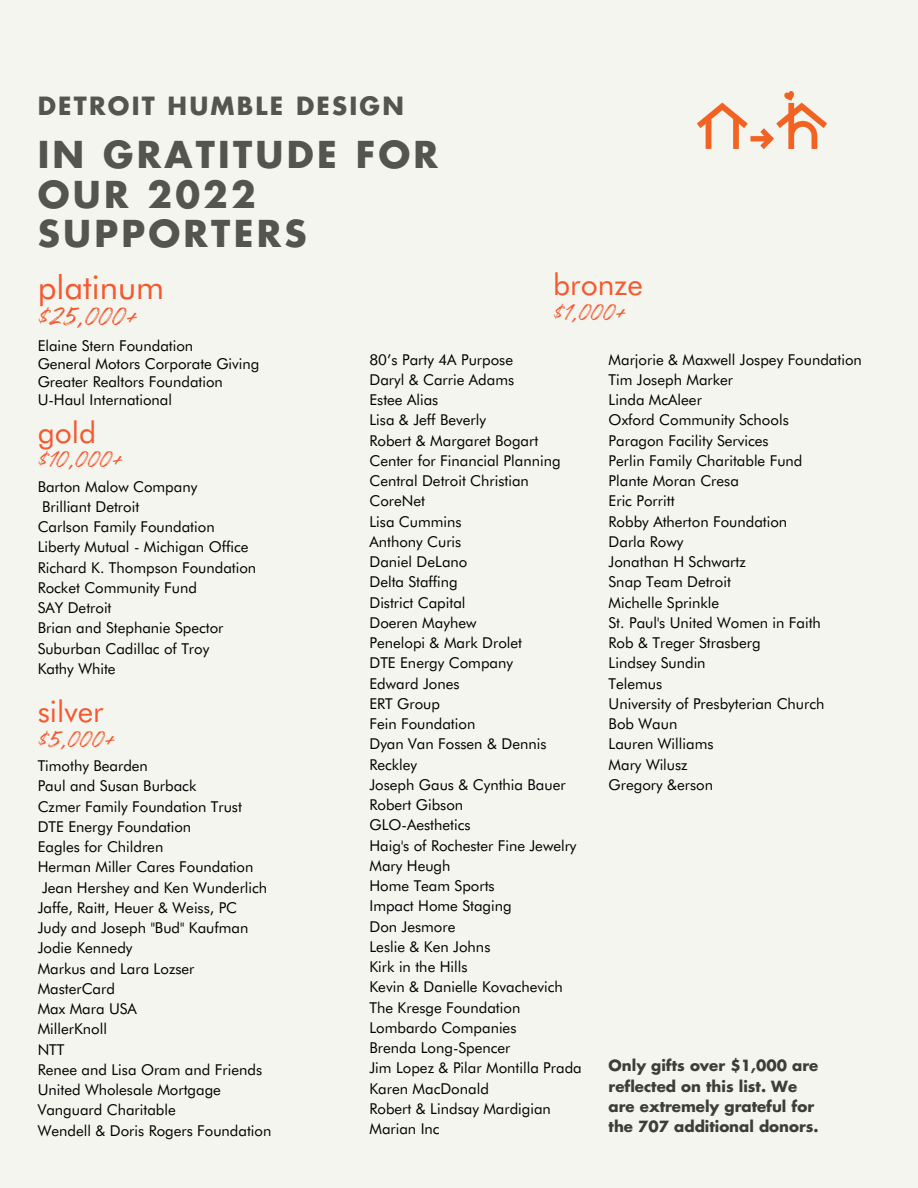
<style>
.page{position:relative;width:918px;height:1188px;background:#f5f5ef}
.page>*{position:absolute;margin:0;border:0;box-sizing:border-box;transform-origin:0 0}
.t1{font:700 36px/39.3px "Futura";letter-spacing:.09em;color:#545450}
.t2{font:33px "Futura BT";color:#f4592f}
.t3{font:30px "Futura BT";color:#f4592f}
.t4{font:30px "Authenia";color:#f4592f}
.t5{font:27px "Authenia";color:#f4592f}
.t6{font:700 24.45px "Futura";letter-spacing:.09em;color:#545450}
.t7{font:15px/20.2px "Futura BT";color:#000}
.t8{font:700 15px/20.2px "Futura";color:#3d3d39}
</style>
<div class="page">
<img style="left:698px;top:92px;width:128px;height:56px">
<p class="t6" style="left:38px;top:89px;width:368px">DETROIT HUMBLE DESIGN</p>
<p class="t1" style="left:38px;top:134px;width:402px">IN GRATITUDE FOR<br>OUR 2022<br>SUPPORTERS</p>
<p class="t2" style="left:38px;top:267px;width:128px">platinum</p>
<p class="t4" style="left:38px;top:301px;width:102px">$25,000+</p>
<p class="t7" style="left:38px;top:336px;width:157px">Elaine Stern Foundation</p>
<p class="t7" style="left:38px;top:354px;width:223px">General Motors Corporate Giving</p>
<p class="t7" style="left:38px;top:372px;width:187px">Greater Realtors Foundation</p>
<p class="t7" style="left:38px;top:390px;width:136px">U-Haul International</p>
<p class="t3" style="left:38px;top:414px;width:60px">gold</p>
<p class="t5" style="left:38px;top:446px;width:87px">$10,000+</p>
<p class="t7" style="left:38px;top:476px;width:161px">Barton Malow Company</p>
<p class="t7" style="left:42px;top:496px;width:99px">Brilliant Detroit</p>
<p class="t7" style="left:38px;top:517px;width:179px">Carlson Family Foundation</p>
<p class="t7" style="left:38px;top:537px;width:212px">Liberty Mutual - Michigan Office</p>
<p class="t7" style="left:38px;top:557px;width:220px">Richard K. Thompson Foundation</p>
<p class="t7" style="left:38px;top:577px;width:161px">Rocket Community Fund</p>
<p class="t7" style="left:38px;top:598px;width:75px">SAY Detroit</p>
<p class="t7" style="left:38px;top:618px;width:187px">Brian and Stephanie Spector</p>
<p class="t7" style="left:38px;top:638px;width:173px">Suburban Cadillac of Troy</p>
<p class="t7" style="left:38px;top:658px;width:79px">Kathy White</p>
<p class="t3" style="left:38px;top:693px;width:68px">silver</p>
<p class="t5" style="left:38px;top:725px;width:79px">$5,000+</p>
<p class="t7" style="left:38px;top:756px;width:112px">Timothy Bearden</p>
<p class="t7" style="left:38px;top:776px;width:160px">Paul and Susan Burback</p>
<p class="t7" style="left:38px;top:796px;width:206px">Czmer Family Foundation Trust</p>
<p class="t7" style="left:38px;top:816px;width:155px">DTE Energy Foundation</p>
<p class="t7" style="left:38px;top:837px;width:127px">Eagles for Children</p>
<p class="t7" style="left:38px;top:857px;width:217px">Herman Miller Cares Foundation</p>
<p class="t7" style="left:42px;top:877px;width:227px">Jean Hershey and Ken Wunderlich</p>
<p class="t7" style="left:38px;top:897px;width:201px">Jaffe, Raitt, Heuer &amp; Weiss, PC</p>
<p class="t7" style="left:38px;top:918px;width:212px">Judy and Joseph "Bud" Kaufman</p>
<p class="t7" style="left:38px;top:938px;width:96px">Jodie Kennedy</p>
<p class="t7" style="left:38px;top:958px;width:158px">Markus and Lara Lozser</p>
<p class="t7" style="left:38px;top:978px;width:79px">MasterCard</p>
<p class="t7" style="left:38px;top:999px;width:101px">Max Mara USA</p>
<p class="t7" style="left:38px;top:1019px;width:71px">MillerKnoll</p>
<p class="t7" style="left:38px;top:1039px;width:28px">NTT</p>
<p class="t7" style="left:38px;top:1059px;width:226px">Renee and Lisa Oram and Friends</p>
<p class="t7" style="left:38px;top:1080px;width:185px">United Wholesale Mortgage</p>
<p class="t7" style="left:38px;top:1100px;width:140px">Vanguard Charitable</p>
<p class="t7" style="left:38px;top:1120px;width:235px">Wendell &amp; Doris Rogers Foundation</p>
<p class="t3" style="left:553px;top:266px;width:91px">bronze</p>
<p class="t5" style="left:553px;top:298px;width:75px">$1,000+</p>
<p class="t7" style="left:369px;top:349px;width:145px">80’s Party 4A Purpose</p>
<p class="t7" style="left:369px;top:369px;width:146px">Daryl &amp; Carrie Adams</p>
<p class="t7" style="left:369px;top:390px;width:70px">Estee Alias</p>
<p class="t7" style="left:369px;top:410px;width:118px">Lisa &amp; Jeff Beverly</p>
<p class="t7" style="left:369px;top:430px;width:170px">Robert &amp; Margaret Bogart</p>
<p class="t7" style="left:369px;top:450px;width:193px">Center for Financial Planning</p>
<p class="t7" style="left:369px;top:471px;width:161px">Central Detroit Christian</p>
<p class="t7" style="left:369px;top:491px;width:57px">CoreNet</p>
<p class="t7" style="left:369px;top:511px;width:94px">Lisa Cummins</p>
<p class="t7" style="left:369px;top:531px;width:93px">Anthony Curis</p>
<p class="t7" style="left:369px;top:552px;width:99px">Daniel DeLano</p>
<p class="t7" style="left:369px;top:572px;width:90px">Delta Staffing</p>
<p class="t7" style="left:369px;top:592px;width:98px">District Capital</p>
<p class="t7" style="left:369px;top:612px;width:108px">Doeren Mayhew</p>
<p class="t7" style="left:369px;top:633px;width:154px">Penelopi &amp; Mark Drolet</p>
<p class="t7" style="left:369px;top:653px;width:145px">DTE Energy Company</p>
<p class="t7" style="left:369px;top:673px;width:92px">Edward Jones</p>
<p class="t7" style="left:369px;top:693px;width:72px">ERT Group</p>
<p class="t7" style="left:369px;top:714px;width:107px">Fein Foundation</p>
<p class="t7" style="left:369px;top:734px;width:179px">Dyan Van Fossen &amp; Dennis<br>Reckley</p>
<p class="t7" style="left:369px;top:774px;width:198px">Joseph Gaus &amp; Cynthia Bauer</p>
<p class="t7" style="left:369px;top:795px;width:95px">Robert Gibson</p>
<p class="t7" style="left:369px;top:815px;width:103px">GLO-Aesthetics</p>
<p class="t7" style="left:369px;top:835px;width:209px">Haig's of Rochester Fine Jewelry</p>
<p class="t7" style="left:369px;top:855px;width:83px">Mary Heugh</p>
<p class="t7" style="left:369px;top:876px;width:127px">Home Team Sports</p>
<p class="t7" style="left:369px;top:896px;width:144px">Impact Home Staging</p>
<p class="t7" style="left:369px;top:916px;width:88px">Don Jesmore</p>
<p class="t7" style="left:369px;top:936px;width:122px">Leslie &amp; Ken Johns</p>
<p class="t7" style="left:369px;top:957px;width:100px">Kirk in the Hills</p>
<p class="t7" style="left:369px;top:977px;width:195px">Kevin &amp; Danielle Kovachevich</p>
<p class="t7" style="left:369px;top:997px;width:152px">The Kresge Foundation</p>
<p class="t7" style="left:369px;top:1017px;width:149px">Lombardo Companies</p>
<p class="t7" style="left:369px;top:1038px;width:143px">Brenda Long-Spencer</p>
<p class="t7" style="left:369px;top:1058px;width:214px">Jim Lopez &amp; Pilar Montilla Prada</p>
<p class="t7" style="left:369px;top:1078px;width:121px">Karen MacDonald</p>
<p class="t7" style="left:369px;top:1098px;width:183px">Robert &amp; Lindsay Mardigian</p>
<p class="t7" style="left:369px;top:1119px;width:72px">Marian Inc</p>
<p class="t7" style="left:609px;top:349px;width:255px">Marjorie &amp; Maxwell Jospey Foundation</p>
<p class="t7" style="left:609px;top:369px;width:126px">Tim Joseph Marker</p>
<p class="t7" style="left:609px;top:390px;width:95px">Linda McAleer</p>
<p class="t7" style="left:609px;top:410px;width:182px">Oxford Community Schools</p>
<p class="t7" style="left:609px;top:430px;width:162px">Paragon Facility Services</p>
<p class="t7" style="left:609px;top:450px;width:195px">Perlin Family Charitable Fund</p>
<p class="t7" style="left:609px;top:471px;width:132px">Plante Moran Cresa</p>
<p class="t7" style="left:609px;top:491px;width:67px">Eric Porritt</p>
<p class="t7" style="left:609px;top:511px;width:180px">Robby Atherton Foundation</p>
<p class="t7" style="left:609px;top:531px;width:76px">Darla Rowy</p>
<p class="t7" style="left:609px;top:552px;width:139px">Jonathan H Schwartz</p>
<p class="t7" style="left:609px;top:572px;width:124px">Snap Team Detroit</p>
<p class="t7" style="left:609px;top:592px;width:112px">Michelle Sprinkle</p>
<p class="t7" style="left:609px;top:612px;width:214px">St. Paul's United Women in Faith</p>
<p class="t7" style="left:609px;top:633px;width:154px">Rob &amp; Treger Strasberg</p>
<p class="t7" style="left:609px;top:653px;width:99px">Lindsey Sundin</p>
<p class="t7" style="left:609px;top:673px;width:55px">Telemus</p>
<p class="t7" style="left:609px;top:693px;width:217px">University of Presbyterian Church</p>
<p class="t7" style="left:609px;top:714px;width:70px">Bob Waun</p>
<p class="t7" style="left:609px;top:734px;width:106px">Lauren Williams</p>
<p class="t7" style="left:609px;top:754px;width:81px">Mary Wilusz</p>
<p class="t7" style="left:609px;top:774px;width:106px">Gregory &amp;erson</p>
<p class="t8" style="left:609px;top:1055px;width:212px">Only gifts over $1,000 are reflected on this list. We are extremely grateful for the 707 additional donors.</p>
</div>
